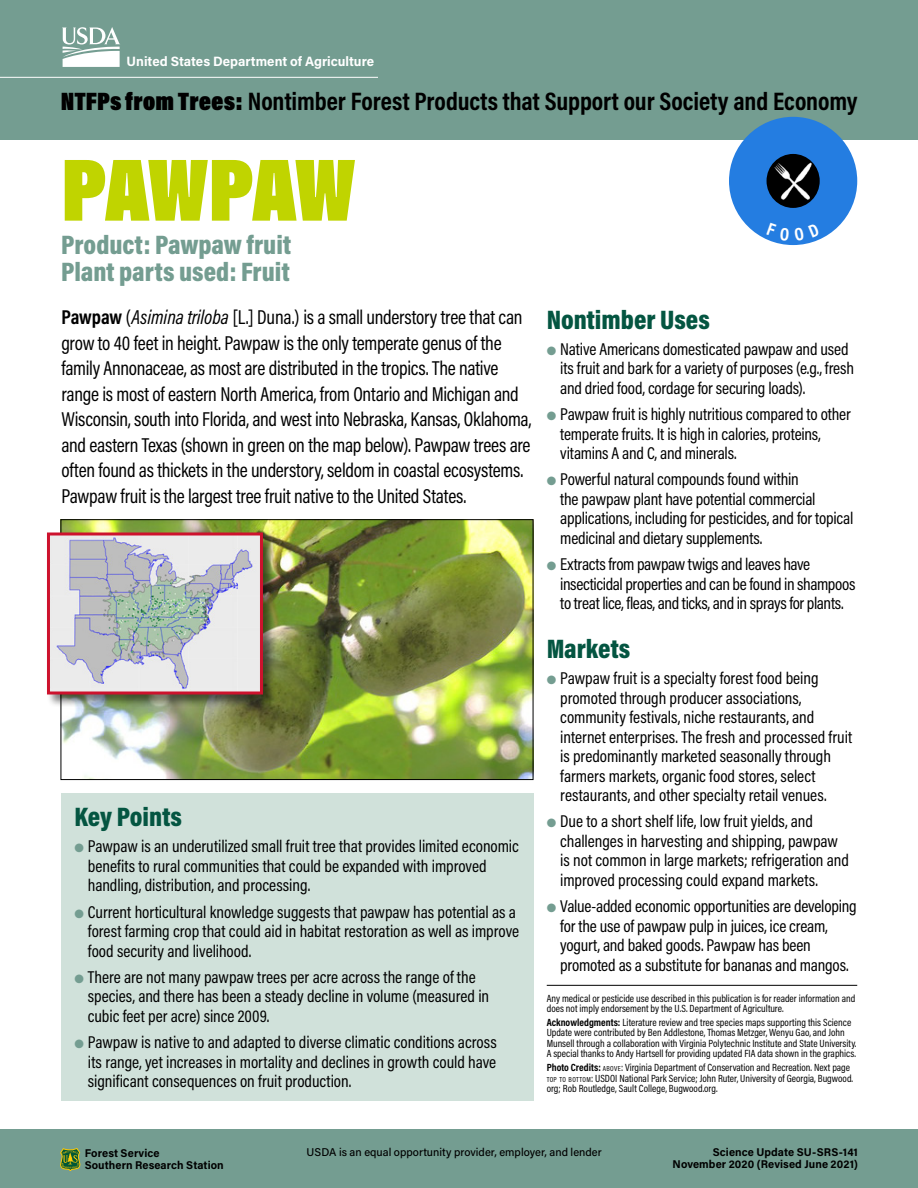
<style>
.page{position:relative;width:918px;height:1188px;background:#fff}
.page>*{position:absolute;margin:0;border:0;box-sizing:border-box;transform-origin:0 0}
.head_1{font:900 90px "Acumin Pro Cond";letter-spacing:-.025em;color:#c0d400}
.subhead_1{font:900 27px/27px "Acumin Pro Cond";color:#749d91}
.head_2{font:900 27px "Acumin Pro Cond";color:#045541}
.t1{font:700 25.5px "Acumin Pro Cond";color:#000}
.intro{font:20.25px/25.5px "Acumin Pro Cond";letter-spacing:-.015em;color:#000}
.t2{font:17.25px/19.5px "Acumin Pro Cond";letter-spacing:-.005em;color:#000}
.t3{font:17.25px/19.5px "Acumin Pro Cond";letter-spacing:-.025em;color:#000}
.t4{font:700 13.5px "Acumin Pro";color:#fff}
.FS{font:700 11.25px/12px "Acumin Pro";letter-spacing:.01em;color:#000}
.t5{font:500 11.25px "Acumin Pro";letter-spacing:.005em;color:#000}
.citation{font:10.5px/10.5px "Acumin Pro Cond";color:#000}
.s1{font-weight:900}
.s2{font-weight:700}
.s3{font-style:italic}
.s4{color:#749d91}
.s5{font-size:7.35px}
</style>
<div class="page">
<div style="left:0;top:0;width:918px;height:140px;background:#749d91"></div>
<svg style="left:62px;top:27px;width:58px;height:40px"></svg>
<hr style="left:0;top:77px;width:378px;height:1px;background:#fff">
<div style="left:0;top:1129px;width:918px;height:59px;background:#749d91"></div>
<svg style="left:60px;top:1148px;width:20px;height:23px"></svg>
<div style="left:729px;top:117px;width:128px;height:128px;background:#247de1;border-radius:50%"></div>
<div style="left:767px;top:154px;width:53px;height:54px;background:#000;border-radius:50%"></div>
<img style="left:767px;top:161px;width:52px;height:40px">
<img style="left:63px;top:521px;width:468px;height:257px">
<div style="left:61px;top:519px;width:472px;height:261px;border:1px solid #000"></div>
<hr style="left:547px;top:985px;width:310px;height:1px;background:#000">
<div style="left:61px;top:793px;width:472px;height:308px;background:#d0e1da"></div>
<div style="left:47px;top:532px;width:230px;height:176px;background:#000;opacity:.5"></div>
<img style="left:51px;top:536px;width:208px;height:154px">
<div style="left:47px;top:532px;width:216px;height:162px;border:3px solid #cd122d"></div>
<p class="t4" style="left:127px;top:52px;width:249px">United States Department of Agriculture</p>
<h3 class="t1" style="left:61px;top:84px;width:798px"><span class="s1">NTFPs from Trees:</span> Nontimber Forest Products that Support our Society and Economy</h3>
<p class="head_1" style="left:61px;top:133px;width:296px">PAWPAW</p>
<p class="subhead_1" style="left:61px;top:231px;width:232px">Product: Pawpaw fruit<br>Plant parts used: Fruit</p>
<p class="intro" style="left:61px;top:304px;width:472px"><span class="s2">Pawpaw</span> (<span class="s3">Asimina triloba</span> [L.] Duna.) is a small understory tree that can grow to 40 feet in height. Pawpaw is the only temperate genus of the family Annonaceae, as most are distributed in the tropics. The native range is most of eastern North America, from Ontario and Michigan and Wisconsin, south into Florida, and west into Nebraska, Kansas, Oklahoma, and eastern Texas (shown in green on the map below). Pawpaw trees are often found as thickets in the understory, seldom in coastal ecosystems.<br>Pawpaw fruit is the largest tree fruit native to the United States.</p>
<p class="head_2" style="left:74px;top:799px;width:109px">Key Points</p>
<p class="t2" style="left:88px;top:836px;width:433px;text-indent:-14px"><span class="s4">●</span> Pawpaw is an underutilized small fruit tree that provides limited economic benefits to rural communities that could be expanded with improved handling, distribution, and processing.</p>
<p class="t2" style="left:88px;top:902px;width:433px;text-indent:-14px"><span class="s4">●</span> Current horticultural knowledge suggests that pawpaw has potential as a forest farming crop that could aid in habitat restoration as well as improve food security and livelihood.</p>
<p class="t2" style="left:88px;top:967px;width:403px;text-indent:-14px"><span class="s4">●</span> There are not many pawpaw trees per acre across the range of the species, and there has been a steady decline in volume (measured in cubic feet per acre) since 2009.</p>
<p class="t2" style="left:88px;top:1032px;width:410px;text-align:justify;text-indent:-14px"><span class="s4">●</span> Pawpaw is native to and adapted to diverse climatic conditions across its range, yet increases in mortality and declines in growth could have significant consequences on fruit production.</p>
<p class="head_2" style="left:547px;top:302px;width:165px">Nontimber Uses</p>
<p class="t2" style="left:560px;top:339px;width:295px;text-indent:-14px"><span class="s4">●</span> Native Americans domesticated pawpaw and used its fruit and bark for a variety of purposes (e.g., fresh and dried food, cordage for securing loads).</p>
<p class="t2" style="left:560px;top:404px;width:292px;text-indent:-14px"><span class="s4">●</span> Pawpaw fruit is highly nutritious compared to other temperate fruits. It is high in calories, proteins, vitamins A and C, and minerals.</p>
<p class="t2" style="left:560px;top:469px;width:295px;text-indent:-14px"><span class="s4">●</span> Powerful natural compounds found within<br>the pawpaw plant have potential commercial applications, including for pesticides, and for topical medicinal and dietary supplements.</p>
<p class="t3" style="left:560px;top:554px;width:297px;text-indent:-14px"><span class="s4">●</span> Extracts from pawpaw twigs and leaves have insecticidal properties and can be found in shampoos to treat lice, fleas, and ticks, and in sprays for plants.</p>
<p class="head_2" style="left:547px;top:631px;width:85px">Markets</p>
<p class="t2" style="left:560px;top:668px;width:294px;text-indent:-14px"><span class="s4">●</span> Pawpaw fruit is a specialty forest food being promoted through producer associations, community festivals, niche restaurants, and internet enterprises. The fresh and processed fruit is predominantly marketed seasonally through farmers markets, organic food stores, select restaurants, and other specialty retail venues.</p>
<p class="t2" style="left:560px;top:811px;width:290px;text-indent:-14px"><span class="s4">●</span> Due to a short shelf life, low fruit yields, and challenges in harvesting and shipping, pawpaw is not common in large markets; refrigeration and improved processing could expand markets.</p>
<p class="t2" style="left:560px;top:896px;width:298px;text-indent:-14px"><span class="s4">●</span> Value-added economic opportunities are developing for the use of pawpaw pulp in juices, ice cream, yogurt, and baked goods. Pawpaw has been promoted as a substitute for bananas and mangos.</p>
<p class="citation" style="left:547px;top:993px;width:310px">Any medical or pesticide use described in this publication is for reader information and does not imply endorsement by the U.S. Department of Agriculture.</p>
<p class="citation" style="left:547px;top:1017px;width:311px"><span class="s2">Acknowledgments:</span> Literature review and tree species maps supporting this Science Update were contributed by Ben Addlestone, Thomas Metzger, Wenyu Gao, and John Munsell through a collaboration with Virginia Polytechnic Institute and State University.<br>A special thanks to Andy Hartsell for providing updated FIA data shown in the graphics.</p>
<p class="citation" style="left:547px;top:1062px;width:308px"><span class="s2">Photo Credits:</span> <span class="s5">ABOVE</span>: Virginia Department of Conservation and Recreation. Next page<br><span class="s5">TOP TO BOTTOM</span>: USDOI National Park Service; John Ruter, University of Georgia, Bugwood. org; Rob Routledge, Sault College, Bugwood.org.</p>
<p class="FS" style="left:85px;top:1147px;width:141px">Forest Service<br>Southern Research Station</p>
<p class="t5" style="left:307px;top:1145px;width:297px">USDA is an equal opportunity provider, employer, and lender</p>
<p class="FS" style="left:673px;top:1146px;width:187px;text-align:right">Science Update SU-SRS-141<br>November 2020 (Revised June 2021)</p>
</div>
